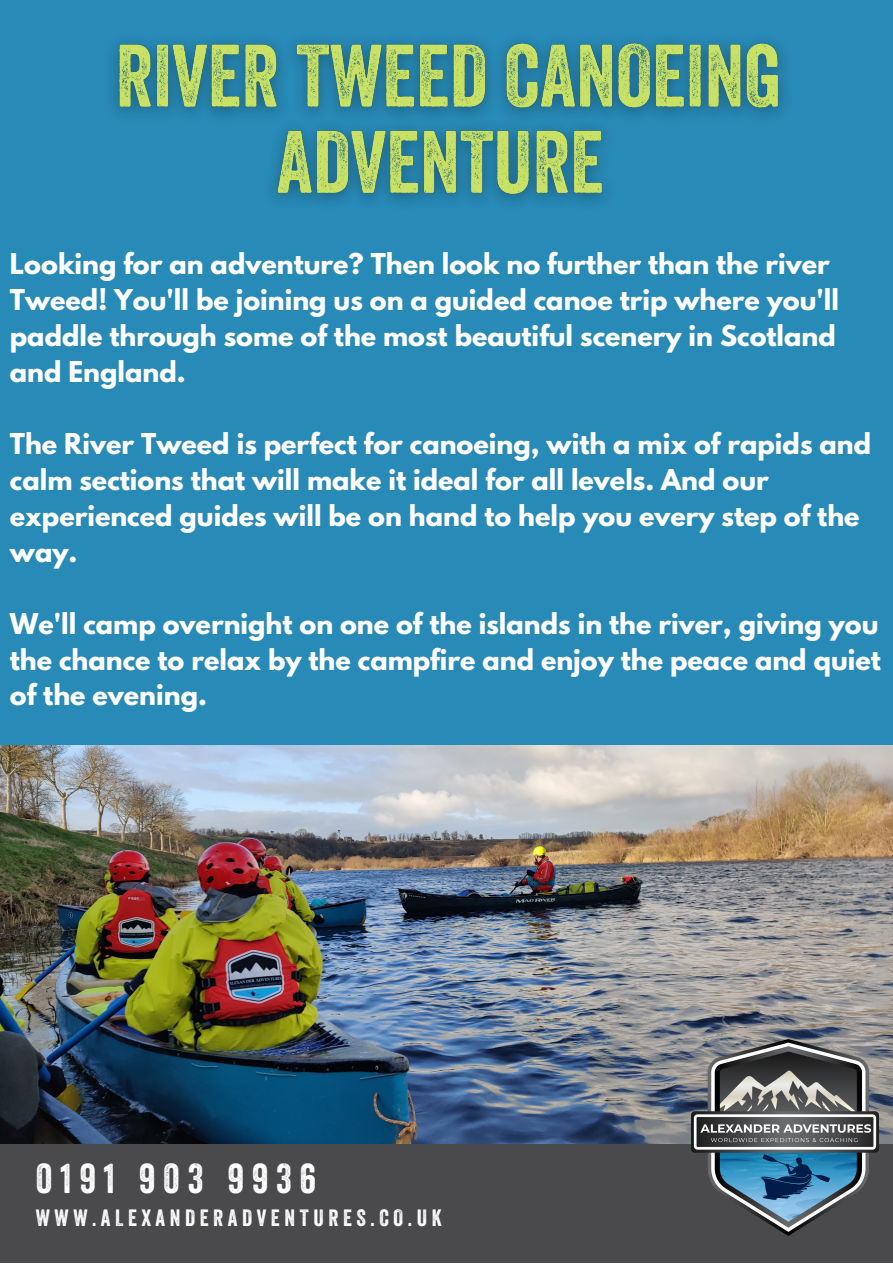
<style>
.page{position:relative;width:893px;height:1264px;background:#fff}
.page>*{position:absolute;margin:0;border:0;box-sizing:border-box;transform-origin:0 0}
.t1{font:40.5px "Veneer";letter-spacing:.2em;color:#fff}
.t2{font:700 25.5px/36px "League Spartan";color:#fff}
.t3{font:22.8px "Veneer";letter-spacing:.2em;color:#fff}
</style>
<div class="page">
<div style="left:0;top:0;width:892px;height:1112px;background:#288ab6"></div>
<div style="left:0;top:1137px;width:892px;height:125px;background:#4a494b"></div>
<img style="left:0;top:745px;width:892px;height:398px">
<img style="left:114px;top:42px;width:670px;height:160px">
<img style="left:691px;top:1039px;width:187px;height:196px">
<p class="t2" style="left:10px;top:249px;width:830px">Looking for an adventure? Then look no further than the river Tweed! You'll be joining us on a guided canoe trip where you'll paddle through some of the most beautiful scenery in Scotland and England.</p>
<p class="t2" style="left:10px;top:428px;width:862px">The River Tweed is perfect for canoeing, with a mix of rapids and calm sections that will make it ideal for all levels. And our experienced guides will be on hand to help you every step of the way.</p>
<p class="t2" style="left:10px;top:608px;width:872px;text-align:justify">We'll camp overnight on one of the islands in the river, giving you the chance to relax by the campfire and enjoy the peace and quiet of the evening.</p>
<p class="t1" style="left:36px;top:1163px;width:282px">0191 903 9936</p>
<p class="t3" style="left:36px;top:1208px;width:407px">WWW.ALEXANDERADVENTURES.CO.UK</p>
</div>
